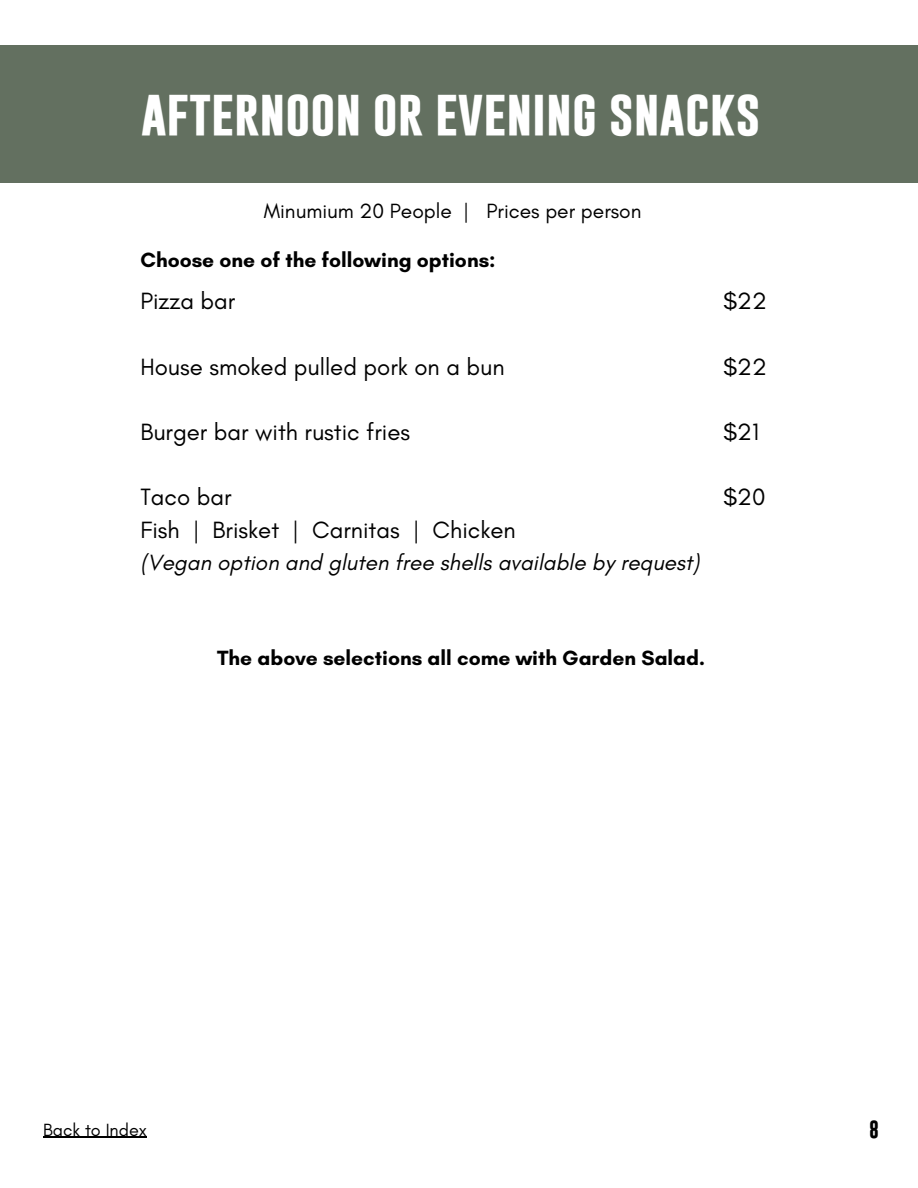
<style>
.page{position:relative;width:918px;height:1188px;background:#fff}
.page>*{position:absolute;margin:0;border:0;box-sizing:border-box;transform-origin:0 0}
.t1{font:700 47.25px "Gobold";color:#fff}
.t2{font:24px "Glacial Indifference";color:#000}
.t3{font:italic 22.5px "Glacial Indifference";color:#000}
.t4{font:700 21px "Glacial Indifference";color:#000}
.t5{font:21px "Glacial Indifference";color:#000}
.t6{font:18px "Glacial Indifference";color:#000}
.t7{font:700 18px "Gobold";color:#000}
</style>
<div class="page">
<div style="left:0;top:45px;width:918px;height:138px;background:#637060"></div>
<hr style="left:43px;top:1137px;width:104px;height:1px;background:#000">
<p class="t1" style="left:141px;top:82px;width:621px">AFTERNOON OR EVENING SNACKS</p>
<p class="t5" style="left:264px;top:198px;width:379px">Minumium 20 People | Prices per person</p>
<p class="t4" style="left:140px;top:247px;width:357px">Choose one of the following options:</p>
<p class="t2" style="left:140px;top:287px;width:96px">Pizza bar</p>
<p class="t2" style="left:723px;top:287px;width:45px">$22</p>
<p class="t2" style="left:140px;top:352px;width:366px">House smoked pulled pork on a bun</p>
<p class="t2" style="left:723px;top:352px;width:45px">$22</p>
<p class="t2" style="left:140px;top:417px;width:271px">Burger bar with rustic fries</p>
<p class="t2" style="left:723px;top:417px;width:37px">$21</p>
<p class="t2" style="left:140px;top:482px;width:93px">Taco bar</p>
<p class="t2" style="left:140px;top:515px;width:377px">Fish | Brisket | Carnitas | Chicken</p>
<p class="t3" style="left:140px;top:549px;width:561px">(Vegan option and gluten free shells available by request)</p>
<p class="t2" style="left:723px;top:482px;width:44px">$20</p>
<p class="t4" style="left:217px;top:645px;width:489px">The above selections all come with Garden Salad.</p>
<p class="t6" style="left:43px;top:1118px;width:105px">Back to Index</p>
<p class="t7" style="left:869px;top:1118px;width:11px">8</p>
</div>
